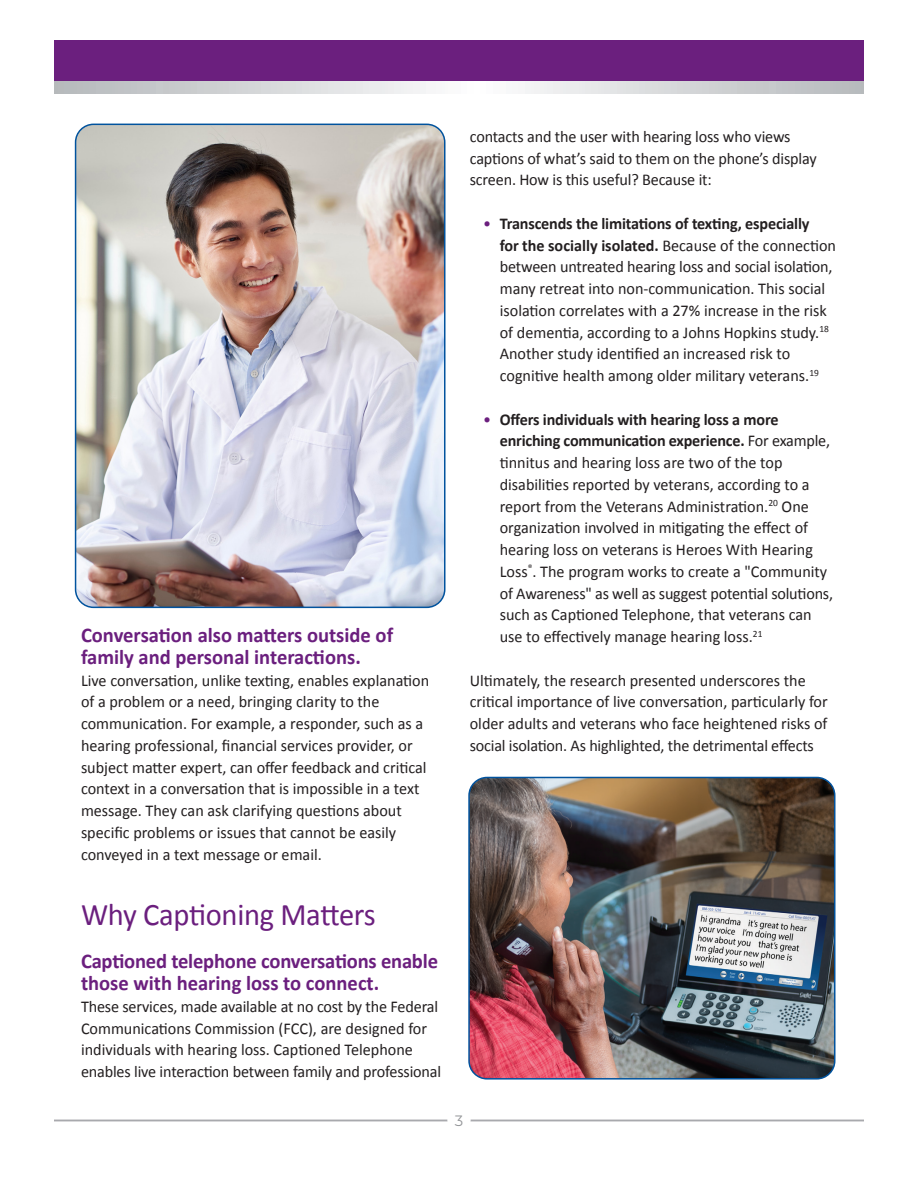
<style>
.page{position:relative;width:918px;height:1188px;background:#fff}
.page>*{position:absolute;margin:0;border:0;box-sizing:border-box;transform-origin:0 0}
.t1{font:31.5px "Calibri";letter-spacing:-.01em;color:#6b1f7e}
.t2{font:700 21px/21.8px "Calibri";color:#6b1f7e}
.t3{font:16.5px/21.8px "Calibri";color:#231f20}
.t4{font:15px "Montserrat";color:#939598}
.s1{color:#6b1f7e}
.s2{font-weight:700}
</style>
<div class="page">
<div style="left:54px;top:40px;width:810px;height:41px;background:#6b1f7e"></div>
<svg style="left:54px;top:81px;width:810px;height:12px"></svg>
<img style="left:471px;top:777px;width:362px;height:300px">
<div style="left:468px;top:777px;width:368px;height:303px;border:2px solid #01539e;border-radius:18px"></div>
<hr style="left:54px;top:1120px;width:810px;height:1px;background:#a8a9ad">
<div style="left:447px;top:1112px;width:24px;height:16px;background:#fff;border-radius:8px"></div>
<img style="left:76px;top:124px;width:369px;height:483px">
<div style="left:75px;top:124px;width:370px;height:484px;border:2px solid #01539e;border-radius:18px"></div>
<p class="t2" style="left:81px;top:624px;width:314px">Conversation also matters outside of family and personal interactions.</p>
<p class="t3" style="left:81px;top:669px;width:350px">Live conversation, unlike texting, enables explanation of a problem or a need, bringing clarity to the communication. For example, a responder, such as a hearing professional, financial services provider, or subject matter expert, can offer feedback and critical context in a conversation that is impossible in a text message. They can ask clarifying questions about specific problems or issues that cannot be easily conveyed in a text message or email.</p>
<p class="t3" style="left:470px;top:125px;width:348px">contacts and the user with hearing loss who views captions of what’s said to them on the phone’s display screen. How is this useful? Because it:</p>
<p class="t3" style="left:500px;top:212px;width:338px;text-indent:-16px"><span class="s1">•</span> <span class="s2">Transcends the limitations of texting, especially<br>for the socially isolated.</span> Because of the connection between untreated hearing loss and social isolation, many retreat into non-communication. This social isolation correlates with a 27% increase in the risk of dementia, according to a Johns Hopkins study.<sup>18<br></sup>Another study identified an increased risk to cognitive health among older military veterans.<sup>19</sup></p>
<p class="t3" style="left:500px;top:408px;width:335px;text-indent:-16px"><span class="s1">•</span> <span class="s2">Offers individuals with hearing loss a more enriching communication experience.</span> For example, tinnitus and hearing loss are two of the top disabilities reported by veterans, according to a report from the Veterans Administration.<sup>20</sup> One organization involved in mitigating the effect of hearing loss on veterans is Heroes With Hearing Loss<sup>®</sup>. The program works to create a "Community of Awareness" as well as suggest potential solutions, such as Captioned Telephone, that veterans can use to effectively manage hearing loss.<sup>21</sup></p>
<p class="t3" style="left:470px;top:669px;width:360px">Ultimately, the research presented underscores the critical importance of live conversation, particularly for older adults and veterans who face heightened risks of social isolation. As highlighted, the detrimental effects</p>
<p class="t1" style="left:81px;top:893px;width:296px">Why Captioning Matters</p>
<p class="t2" style="left:81px;top:950px;width:359px">Captioned telephone conversations enable those with hearing loss to connect.</p>
<p class="t3" style="left:81px;top:995px;width:362px">These services, made available at no cost by the Federal Communications Commission (FCC), are designed for individuals with hearing loss. Captioned Telephone enables live interaction between family and professional</p>
<p class="t4" style="left:455px;top:1110px;width:10px">3</p>
</div>
